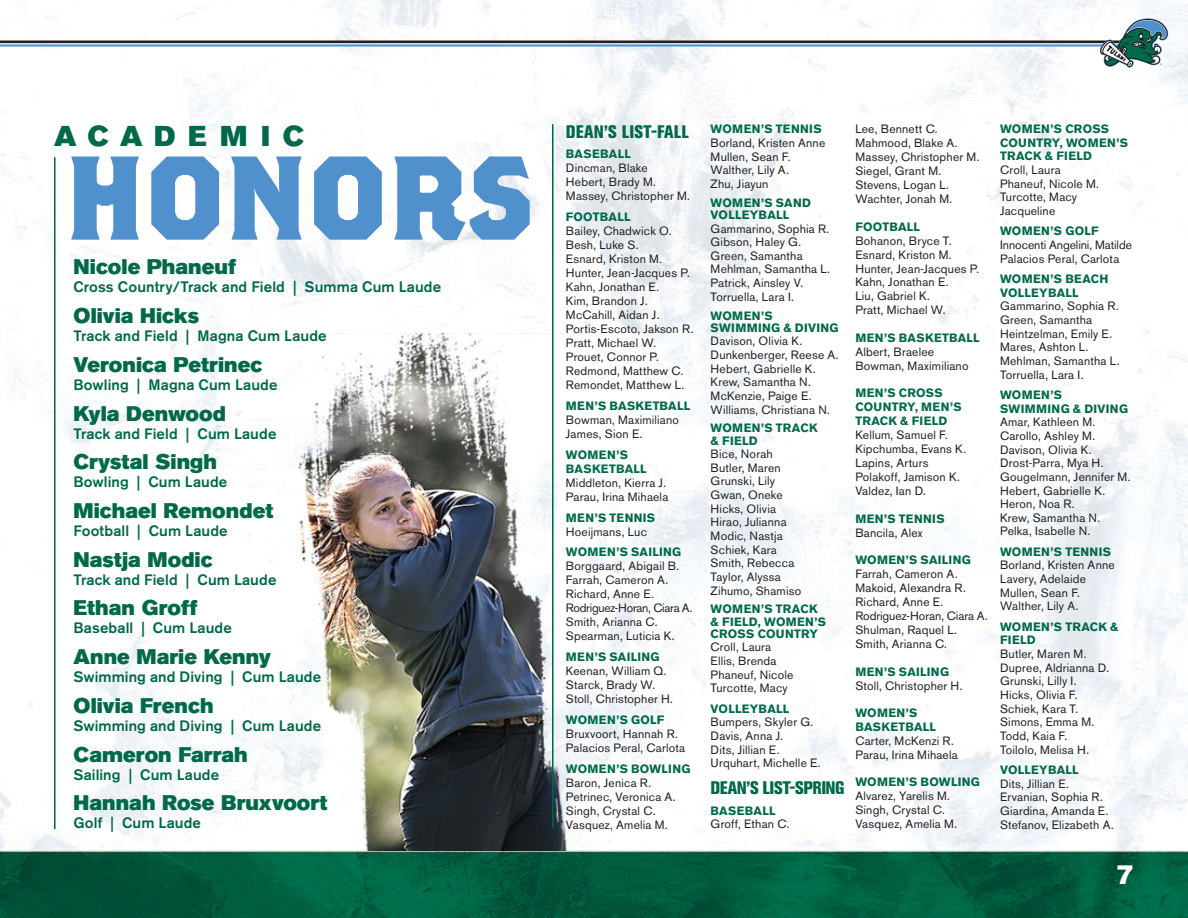
<style>
.page{position:relative;width:1188px;height:918px;background:#fff}
.page>*{position:absolute;margin:0;border:0;box-sizing:border-box;transform-origin:0 0}
.t1{font:118.8px "Brothers Bold Alternates";letter-spacing:-.02em;color:#5091cd}
.t2{font:28.5px "Akzidenz Grotesk BE Super";letter-spacing:.44em;color:#006949}
.t3{font:27px "Akzidenz Grotesk BE Super";color:#fff}
.t4{font:21px "Akzidenz Grotesk BE Super";color:#006949}
.t5{font:800 condensed 18px "Akzidenz Grotesk BE";letter-spacing:-.025em;color:#006949}
.t6{font:800 condensed 18px "Akzidenz Grotesk BE";letter-spacing:-.005em;color:#006949}
.t7{font:500 15px "Akzidenz Grotesk BE";letter-spacing:.005em;color:#006949}
.t8{font:12px/13.6px "Akzidenz Grotesk BE";letter-spacing:.02em;color:#231f20}
.t9{font:700 12px/12.1px "Akzidenz Grotesk BE";letter-spacing:.025em;color:#006949}
</style>
<div class="page">
<img style="left:0;top:0;width:1188px;height:918px">
<svg style="left:0;top:40px;width:1100px;height:3px;background:#464344"></svg>
<hr style="left:0;top:44px;width:1134px;height:3px;background:#5091cd">
<hr style="left:0;top:43px;width:1134px;height:1px;background:#fff">
<svg style="left:1100px;top:18px;width:68px;height:50px"></svg>
<img style="left:253px;top:333px;width:330px;height:517px">
<hr style="left:552px;top:124px;width:2px;height:704px;background:#006548">
<hr style="left:54px;top:157px;width:2px;height:672px;background:#006548">
<h2 class="t2" style="left:54px;top:119px;width:252px">ACADEMIC</h2>
<h1 class="t1" style="left:63px;top:124px;width:474px">HONORS</h1>
<h3 class="t4" style="left:73px;top:255px;width:164px">Nicole Phaneuf</h3>
<p class="t7" style="left:73px;top:278px;width:369px">Cross Country/Track and Field | Summa Cum Laude</p>
<h3 class="t4" style="left:73px;top:304px;width:127px">Olivia Hicks</h3>
<p class="t7" style="left:73px;top:327px;width:255px">Track and Field | Magna Cum Laude</p>
<h3 class="t4" style="left:73px;top:352px;width:190px">Veronica Petrinec</h3>
<p class="t7" style="left:73px;top:375px;width:206px">Bowling | Magna Cum Laude</p>
<h3 class="t4" style="left:73px;top:401px;width:154px">Kyla Denwood</h3>
<p class="t7" style="left:73px;top:424px;width:205px">Track and Field | Cum Laude</p>
<h3 class="t4" style="left:73px;top:450px;width:145px">Crystal Singh</h3>
<p class="t7" style="left:73px;top:473px;width:155px">Bowling | Cum Laude</p>
<h3 class="t4" style="left:73px;top:498px;width:201px">Michael Remondet</h3>
<p class="t7" style="left:73px;top:522px;width:156px">Football | Cum Laude</p>
<h3 class="t4" style="left:73px;top:547px;width:141px">Nastja Modic</h3>
<p class="t7" style="left:73px;top:570px;width:205px">Track and Field | Cum Laude</p>
<h3 class="t4" style="left:73px;top:596px;width:125px">Ethan Groff</h3>
<p class="t7" style="left:73px;top:619px;width:160px">Baseball | Cum Laude</p>
<h3 class="t4" style="left:73px;top:645px;width:199px">Anne Marie Kenny</h3>
<p class="t7" style="left:73px;top:668px;width:249px">Swimming and Diving | Cum Laude</p>
<h3 class="t4" style="left:73px;top:693px;width:142px">Olivia French</h3>
<p class="t7" style="left:73px;top:716px;width:249px">Swimming and Diving | Cum Laude</p>
<h3 class="t4" style="left:73px;top:742px;width:176px">Cameron Farrah</h3>
<p class="t7" style="left:73px;top:765px;width:147px">Sailing | Cum Laude</p>
<h3 class="t4" style="left:73px;top:791px;width:256px">Hannah Rose Bruxvoort</h3>
<p class="t7" style="left:73px;top:814px;width:129px">Golf | Cum Laude</p>
<h3 class="t6" style="left:566px;top:121px;width:125px">DEAN’S LIST-FALL</h3>
<p class="t9" style="left:566px;top:148px;width:66px">BASEBALL</p>
<p class="t8" style="left:566px;top:161px;width:126px">Dincman, Blake<br>Hebert, Brady M.<br>Massey, Christopher M.</p>
<p class="t9" style="left:566px;top:211px;width:66px">FOOTBALL</p>
<p class="t8" style="left:566px;top:224px;width:129px">Bailey, Chadwick O.<br>Besh, Luke S.<br>Esnard, Kriston M.<br>Hunter, Jean-Jacques P.<br>Kahn, Jonathan E.<br>Kim, Brandon J.<br>McCahill, Aidan J.<br>Portis-Escoto, Jakson R.<br>Pratt, Michael W.<br>Prouet, Connor P.<br>Redmond, Matthew C.<br>Remondet, Matthew L.</p>
<p class="t9" style="left:566px;top:400px;width:126px">MEN’S BASKETBALL</p>
<p class="t8" style="left:566px;top:413px;width:115px">Bowman, Maximiliano<br>James, Sion E.</p>
<p class="t9" style="left:566px;top:448px;width:82px;line-height:14px">WOMEN’S<br>BASKETBALL</p>
<p class="t8" style="left:566px;top:476px;width:104px">Middleton, Kierra J.<br>Parau, Irina Mihaela</p>
<p class="t9" style="left:566px;top:511px;width:91px">MEN’S TENNIS</p>
<p class="t8" style="left:566px;top:525px;width:82px">Hoeijmans, Luc</p>
<p class="t9" style="left:566px;top:546px;width:117px">WOMEN’S SAILING</p>
<p class="t8" style="left:566px;top:559px;width:128px">Borggaard, Abigail B.<br>Farrah, Cameron A.<br>Richard, Anne E.<br>Rodriguez-Horan, Ciara A.<br>Smith, Arianna C.<br>Spearman, Luticia K.</p>
<p class="t9" style="left:566px;top:651px;width:95px">MEN’S SAILING</p>
<p class="t8" style="left:566px;top:664px;width:109px">Keenan, William Q.<br>Starck, Brady W.<br>Stoll, Christopher H.</p>
<p class="t9" style="left:566px;top:714px;width:100px">WOMEN’S GOLF</p>
<p class="t8" style="left:566px;top:727px;width:121px">Bruxvoort, Hannah R.<br>Palacios Peral, Carlota</p>
<p class="t9" style="left:566px;top:762px;width:126px">WOMEN’S BOWLING</p>
<p class="t8" style="left:566px;top:775px;width:111px">Baron, Jenica R.<br>Petrinec, Veronica A.<br>Singh, Crystal C.<br>Vasquez, Amelia M.</p>
<p class="t9" style="left:711px;top:123px;width:112px">WOMEN’S TENNIS</p>
<p class="t8" style="left:711px;top:136px;width:116px">Borland, Kristen Anne<br>Mullen, Sean F.<br>Walther, Lily A.<br>Zhu, Jiayun</p>
<p class="t9" style="left:711px;top:197px;width:102px">WOMEN’S SAND<br>VOLLEYBALL</p>
<p class="t8" style="left:711px;top:222px;width:121px">Gammarino, Sophia R.<br>Gibson, Haley G.<br>Green, Samantha<br>Mehlman, Samantha L.<br>Patrick, Ainsley V.<br>Torruella, Lara I.</p>
<p class="t9" style="left:711px;top:310px;width:129px">WOMEN’S<br>SWIMMING &amp; DIVING</p>
<p class="t8" style="left:711px;top:334px;width:130px">Davison, Olivia K.<br>Dunkenberger, Reese A.<br>Hebert, Gabrielle K.<br>Krew, Samantha N.<br>McKenzie, Paige E.<br>Williams, Christiana N.</p>
<p class="t9" style="left:711px;top:422px;width:108px">WOMEN’S TRACK &amp; FIELD</p>
<p class="t8" style="left:711px;top:447px;width:92px">Bice, Norah<br>Butler, Maren<br>Grunski, Lily<br>Gwan, Oneke<br>Hicks, Olivia<br>Hirao, Julianna<br>Modic, Nastja<br>Schiek, Kara<br>Smith, Rebecca<br>Taylor, Alyssa<br>Zihumo, Shamiso</p>
<p class="t9" style="left:711px;top:603px;width:117px">WOMEN’S TRACK &amp; FIELD, WOMEN’S<br>CROSS COUNTRY</p>
<p class="t8" style="left:711px;top:640px;width:84px">Croll, Laura<br>Ellis, Brenda<br>Phaneuf, Nicole<br>Turcotte, Macy</p>
<p class="t9" style="left:711px;top:702px;width:80px">VOLLEYBALL</p>
<p class="t8" style="left:711px;top:715px;width:112px">Bumpers, Skyler G.<br>Davis, Anna J.<br>Dits, Jillian E.<br>Urquhart, Michelle E.</p>
<h3 class="t5" style="left:711px;top:778px;width:135px">DEAN’S LIST-SPRING</h3>
<p class="t9" style="left:711px;top:805px;width:66px">BASEBALL</p>
<p class="t8" style="left:711px;top:817px;width:80px">Groff, Ethan C.</p>
<p class="t8" style="left:855px;top:122px;width:126px">Lee, Bennett C.<br>Mahmood, Blake A.<br>Massey, Christopher M.<br>Siegel, Grant M.<br>Stevens, Logan L.<br>Wachter, Jonah M.</p>
<p class="t9" style="left:855px;top:220px;width:66px">FOOTBALL</p>
<p class="t8" style="left:855px;top:233px;width:125px">Bohanon, Bryce T.<br>Esnard, Kriston M.<br>Hunter, Jean-Jacques P.<br>Kahn, Jonathan E.<br>Liu, Gabriel K.<br>Pratt, Michael W.</p>
<p class="t9" style="left:855px;top:332px;width:126px">MEN’S BASKETBALL</p>
<p class="t8" style="left:855px;top:345px;width:115px">Albert, Braelee<br>Bowman, Maximiliano</p>
<p class="t9" style="left:855px;top:386px;width:108px;line-height:14px">MEN’S CROSS<br>COUNTRY, MEN’S<br>TRACK &amp; FIELD</p>
<p class="t8" style="left:855px;top:428px;width:112px">Kellum, Samuel F.<br>Kipchumba, Evans K.<br>Lapins, Arturs<br>Polakoff, Jamison K.<br>Valdez, Ian D.</p>
<p class="t9" style="left:855px;top:513px;width:91px">MEN’S TENNIS</p>
<p class="t8" style="left:855px;top:526px;width:69px">Bancila, Alex</p>
<p class="t9" style="left:855px;top:554px;width:117px">WOMEN’S SAILING</p>
<p class="t8" style="left:855px;top:567px;width:134px">Farrah, Cameron A.<br>Makoid, Alexandra R.<br>Richard, Anne E.<br>Rodriguez-Horan, Ciara A.<br>Shulman, Raquel L.<br>Smith, Arianna C.</p>
<p class="t9" style="left:855px;top:665px;width:95px">MEN’S SAILING</p>
<p class="t8" style="left:855px;top:679px;width:109px">Stoll, Christopher H.</p>
<p class="t9" style="left:855px;top:706px;width:82px;line-height:14px">WOMEN’S<br>BASKETBALL</p>
<p class="t8" style="left:855px;top:734px;width:104px">Carter, McKenzi R.<br>Parau, Irina Mihaela</p>
<p class="t9" style="left:855px;top:776px;width:126px">WOMEN’S BOWLING</p>
<p class="t8" style="left:855px;top:789px;width:103px">Alvarez, Yarelis M.<br>Singh, Crystal C.<br>Vasquez, Amelia M.</p>
<p class="t9" style="left:1000px;top:122px;width:129px;line-height:13.6px">WOMEN’S CROSS<br>COUNTRY, WOMEN’S<br>TRACK &amp; FIELD</p>
<p class="t8" style="left:1000px;top:163px;width:100px">Croll, Laura<br>Phaneuf, Nicole M.<br>Turcotte, Macy<br>Jacqueline</p>
<p class="t9" style="left:1000px;top:225px;width:100px">WOMEN’S GOLF</p>
<p class="t8" style="left:1000px;top:238px;width:133px">Innocenti Angelini, Matilde<br>Palacios Peral, Carlota</p>
<p class="t9" style="left:1000px;top:272px;width:110px;line-height:13.6px">WOMEN’S BEACH<br>VOLLEYBALL</p>
<p class="t8" style="left:1000px;top:299px;width:121px">Gammarino, Sophia R.<br>Green, Samantha<br>Heintzelman, Emily E.<br>Mares, Ashton L.<br>Mehlman, Samantha L.<br>Torruella, Lara I.</p>
<p class="t9" style="left:1000px;top:388px;width:129px;line-height:13.6px">WOMEN’S<br>SWIMMING &amp; DIVING</p>
<p class="t8" style="left:1000px;top:415px;width:132px">Amar, Kathleen M.<br>Carollo, Ashley M.<br>Davison, Olivia K.<br>Drost-Parra, Mya H.<br>Gougelmann, Jennifer M.<br>Hebert, Gabrielle K.<br>Heron, Noa R.<br>Krew, Samantha N.<br>Pelka, Isabelle N.</p>
<p class="t9" style="left:1000px;top:546px;width:112px">WOMEN’S TENNIS</p>
<p class="t8" style="left:1000px;top:559px;width:116px">Borland, Kristen Anne<br>Lavery, Adelaide<br>Mullen, Sean F.<br>Walther, Lily A.</p>
<p class="t9" style="left:1000px;top:620px;width:120px;line-height:13.6px">WOMEN’S TRACK &amp;<br>FIELD</p>
<p class="t8" style="left:1000px;top:647px;width:111px">Butler, Maren M.<br>Dupree, Aldrianna D.<br>Grunski, Lilly I.<br>Hicks, Olivia F.<br>Schiek, Kara T.<br>Simons, Emma M.<br>Todd, Kaia F.<br>Toilolo, Melisa H.</p>
<p class="t9" style="left:1000px;top:764px;width:80px">VOLLEYBALL</p>
<p class="t8" style="left:1000px;top:777px;width:115px">Dits, Jillian E.<br>Ervanian, Sophia R.<br>Giardina, Amanda E.<br>Stefanov, Elizabeth A.</p>
<h3 class="t3" style="left:1117px;top:859px;width:19px">7</h3>
</div>
